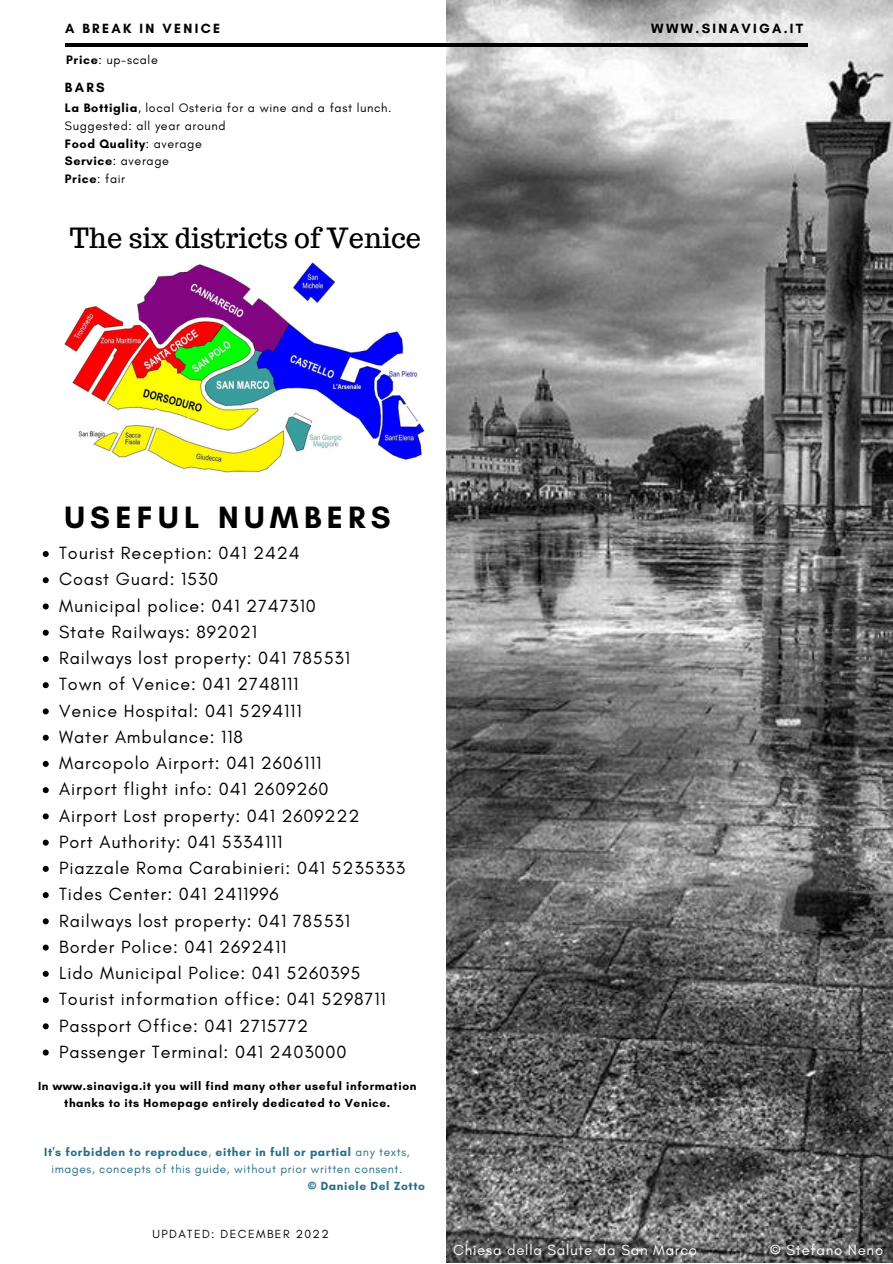
<style>
.page{position:relative;width:893px;height:1264px;background:#fff}
.page>*{position:absolute;margin:0;border:0;box-sizing:border-box;transform-origin:0 0}
.t1{font:700 31.5px "Glacial Indifference";letter-spacing:.17em;color:#000}
.t2{font:27.3px "Trocchi";color:#000}
.t3{font:18px/26.2px "Glacial Indifference";letter-spacing:.05em;color:#000}
.t4{font:15px "Glacial Indifference";letter-spacing:.05em;color:#fff}
.t5{font:700 13.65px "Glacial Indifference";letter-spacing:.17em;color:#000}
.t6{font:12.45px/17.7px "Glacial Indifference";letter-spacing:.05em;color:#000}
.t7{font:12px/17px "Glacial Indifference";letter-spacing:.05em;color:#276f88;text-align:center}
.t8{font:700 12px/17.2px "Glacial Indifference";letter-spacing:.05em;color:#000;text-align:center}
.t9{font:12px "Glacial Indifference";letter-spacing:.12em;color:#000}
.t10{font:700 12px "Glacial Indifference";letter-spacing:.05em;color:#276f88}
.s1{font-weight:700}
</style>
<div class="page">
<img style="left:446px;top:0;width:446px;height:1262px">
<hr style="left:65px;top:43px;width:742px;height:3px;background:#000">
<img style="left:65px;top:262px;width:360px;height:210px">
<svg style="left:43px;top:551px;width:6px;height:6px"></svg>
<svg style="left:43px;top:577px;width:6px;height:6px"></svg>
<svg style="left:43px;top:603px;width:6px;height:6px"></svg>
<svg style="left:43px;top:629px;width:6px;height:6px"></svg>
<svg style="left:43px;top:656px;width:6px;height:6px"></svg>
<svg style="left:43px;top:682px;width:6px;height:6px"></svg>
<svg style="left:43px;top:708px;width:6px;height:6px"></svg>
<svg style="left:43px;top:734px;width:6px;height:6px"></svg>
<svg style="left:43px;top:761px;width:6px;height:6px"></svg>
<svg style="left:43px;top:787px;width:6px;height:6px"></svg>
<svg style="left:43px;top:813px;width:6px;height:6px"></svg>
<svg style="left:43px;top:839px;width:6px;height:6px"></svg>
<svg style="left:43px;top:865px;width:6px;height:6px"></svg>
<svg style="left:43px;top:892px;width:6px;height:6px"></svg>
<svg style="left:43px;top:918px;width:6px;height:6px"></svg>
<svg style="left:43px;top:944px;width:6px;height:6px"></svg>
<svg style="left:43px;top:970px;width:6px;height:6px"></svg>
<svg style="left:43px;top:997px;width:6px;height:6px"></svg>
<svg style="left:43px;top:1023px;width:6px;height:6px"></svg>
<svg style="left:43px;top:1049px;width:6px;height:6px"></svg>
<p class="t5" style="left:65px;top:20px;width:156px">A BREAK IN VENICE</p>
<p class="t5" style="left:651px;top:20px;width:154px">WWW.SINAVIGA.IT</p>
<p class="t6" style="left:66px;top:51px;width:93px"><span class="s1">Price</span>: up-scale</p>
<p class="t5" style="left:65px;top:79px;width:41px">BARS</p>
<p class="t6" style="left:65px;top:99px;width:328px"><span class="s1">La Bottiglia</span>, local Osteria for a wine and a fast lunch.<br>Suggested: all year around<br><span class="s1">Food Quality</span>: average<br><span class="s1">Service</span>: average<br><span class="s1">Price</span>: fair</p>
<h2 class="t2" style="left:70px;top:220px;width:352px">The six districts of Venice</h2>
<h1 class="t1" style="left:64px;top:497px;width:328px">USEFUL NUMBERS</h1>
<p class="t3" style="left:59px;top:540px;width:347px">Tourist Reception: 041 2424<br>Coast Guard: 1530<br>Municipal police: 041 2747310<br>State Railways: 892021<br>Railways lost property: 041 785531<br>Town of Venice: 041 2748111<br>Venice Hospital: 041 5294111<br>Water Ambulance: 118<br>Marcopolo Airport: 041 2606111<br>Airport flight info: 041 2609260<br>Airport Lost property: 041 2609222<br>Port Authority: 041 5334111<br>Piazzale Roma Carabinieri: 041 5235333<br>Tides Center: 041 2411996<br>Railways lost property: 041 785531<br>Border Police: 041 2692411<br>Lido Municipal Police: 041 5260395<br>Tourist information office: 041 5298711<br>Passport Office: 041 2715772<br>Passenger Terminal: 041 2403000</p>
<p class="t8" style="left:38px;top:1077px;width:380px">In www.sinaviga.it you will find many other useful information thanks to its Homepage entirely dedicated to Venice.</p>
<p class="t7" style="left:44px;top:1143px;width:367px"><span class="s1">It's forbidden to reproduce</span>, <span class="s1">either in full or partial</span> any texts, images, concepts of this guide, without prior written consent.</p>
<p class="t10" style="left:308px;top:1178px;width:119px">© Daniele Del Zotto</p>
<p class="t9" style="left:152px;top:1226px;width:178px">UPDATED: DECEMBER 2022</p>
<p class="t4" style="left:453px;top:1240px;width:245px">Chiesa della Salute da San Marco</p>
<p class="t4" style="left:769px;top:1240px;width:115px">© Stefano Neno</p>
</div>
